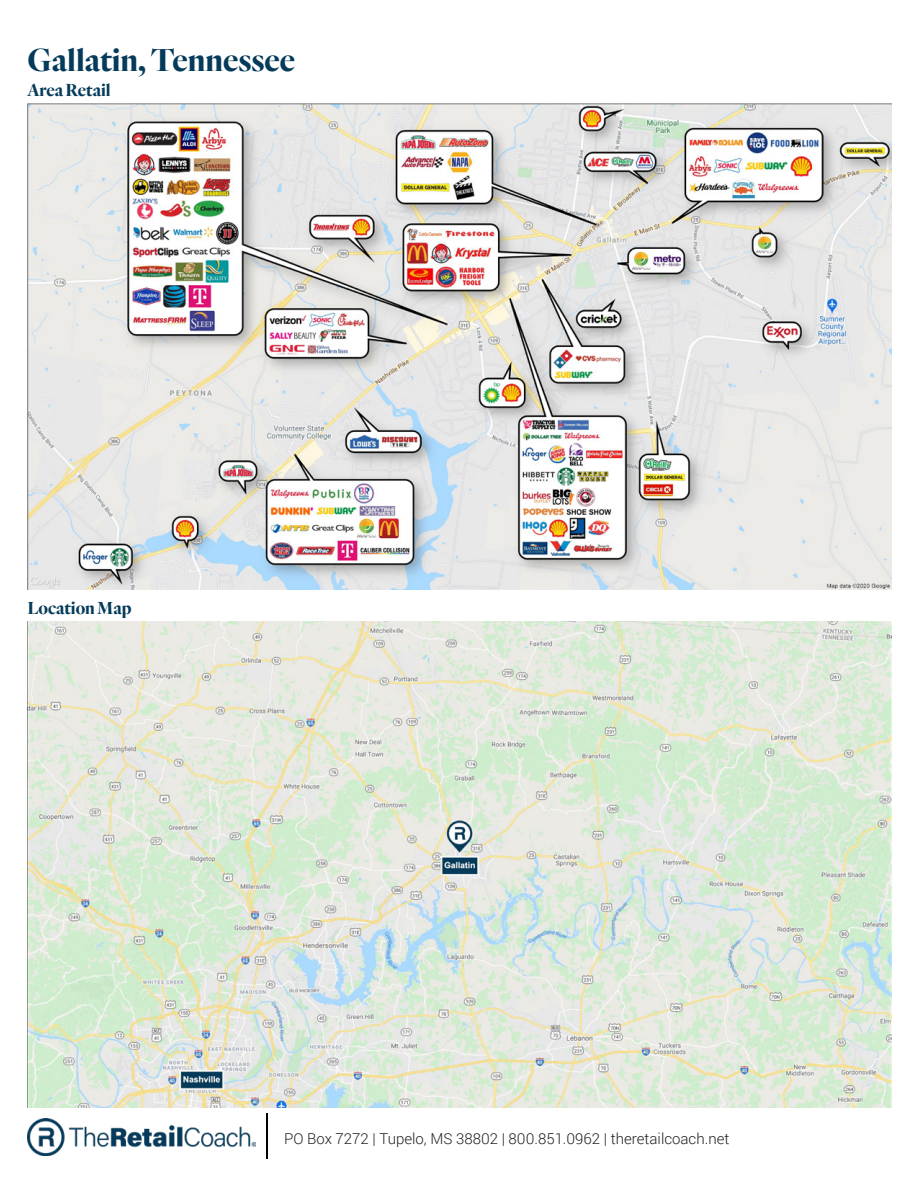
<style>
.page{position:relative;width:918px;height:1188px;background:#fff}
.page>*{position:absolute;margin:0;border:0;box-sizing:border-box;transform-origin:0 0}
.t1{font:33px "TRC Quarto Bold";color:#043a5a}
.t2{font:18px "TRC Quarto Bold";color:#043a5a}
.t3{font:300 15px "Roboto";color:#231f20}
</style>
<div class="page">
<img style="left:27px;top:1118px;width:228px;height:37px">
<img style="left:267px;top:1114px;width:1px;height:45px">
<img style="left:27px;top:104px;width:864px;height:486px">
<img style="left:27px;top:622px;width:864px;height:486px">
<p class="t1" style="left:27px;top:40px;width:269px">Gallatin, Tennessee</p>
<p class="t2" style="left:27px;top:79px;width:85px">Area Retail</p>
<p class="t2" style="left:27px;top:597px;width:106px">Location Map</p>
<p class="t3" style="left:284px;top:1129px;width:447px">PO Box 7272 | Tupelo, MS 38802 | 800.851.0962 | theretailcoach.net</p>
</div>
